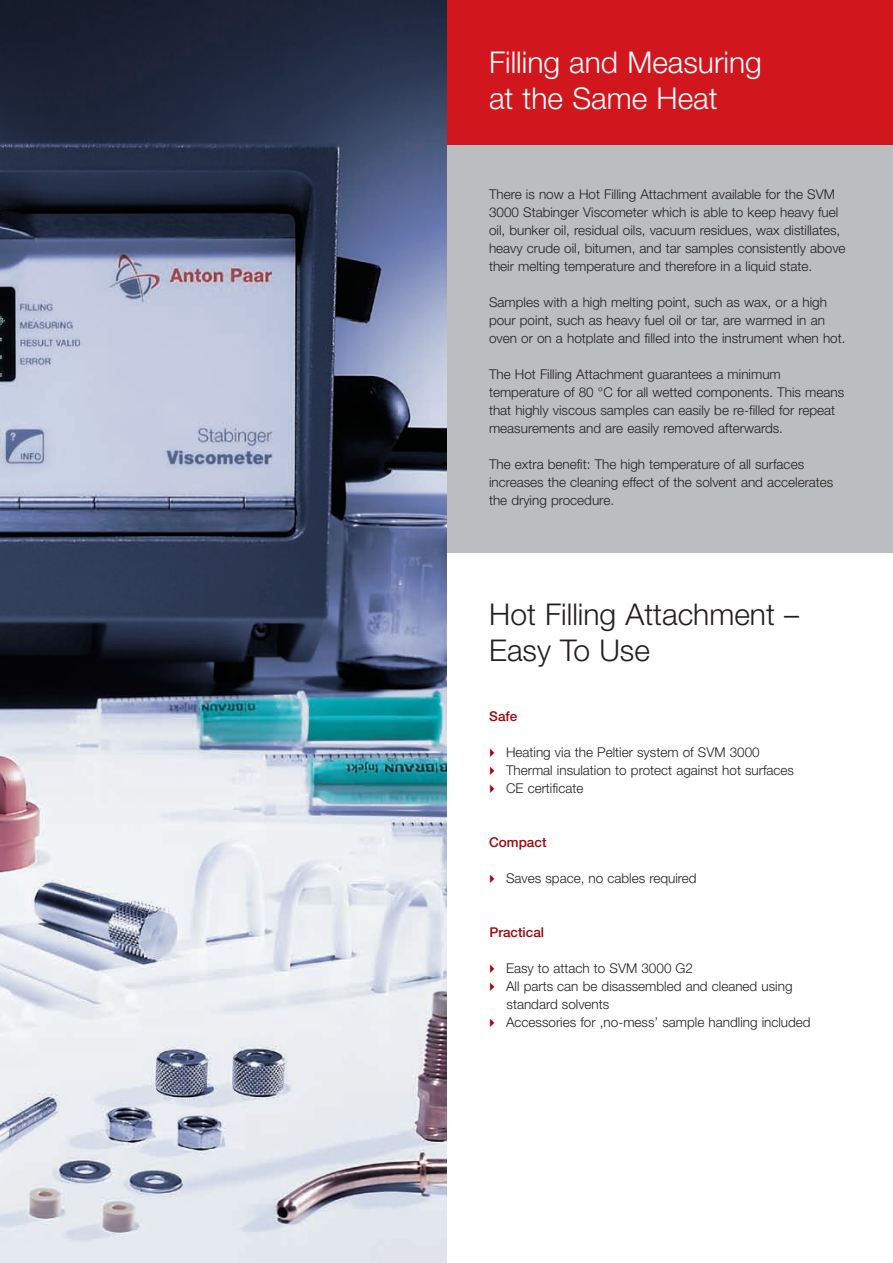
<style>
.page{position:relative;width:893px;height:1263px;background:#fff}
.page>*{position:absolute;margin:0;border:0;box-sizing:border-box;transform-origin:0 0}
.t1{font:300 30px/36px "Helvetica Neue LT";color:#fff}
.t2{font:300 30px/36.2px "Helvetica Neue LT";color:#231f20}
.t3{font:300 13.5px/18px "Helvetica Neue LT";color:#231f20}
.t4{font:500 13.5px "Helvetica Neue LT";color:#9d070d}
.s1{color:#9d070d}
</style>
<div class="page">
<div style="left:403px;top:111px;width:490px;height:442px;background:#bcbdc0"></div>
<div style="left:0;top:0;width:893px;height:145px;background:#d2161e"></div>
<img style="left:0;top:0;width:446px;height:1263px">
<h1 class="t1" style="left:489px;top:44px;width:274px">Filling and Measuring at the Same Heat</h1>
<p class="t3" style="left:489px;top:185px;width:358px">There is now a Hot Filling Attachment available for the SVM 3000 Stabinger Viscometer which is able to keep heavy fuel oil, bunker oil, residual oils, vacuum residues, wax distillates, heavy crude oil, bitumen, and tar samples consistently above their melting temperature and therefore in a liquid state.</p>
<p class="t3" style="left:489px;top:293px;width:358px">Samples with a high melting point, such as wax, or a high pour point, such as heavy fuel oil or tar, are warmed in an oven or on a hotplate and filled into the instrument when hot.</p>
<p class="t3" style="left:489px;top:365px;width:357px">The Hot Filling Attachment guarantees a minimum temperature of 80 °C for all wetted components. This means that highly viscous samples can easily be re-filled for repeat measurements and are easily removed afterwards.</p>
<p class="t3" style="left:489px;top:455px;width:346px">The extra benefit: The high temperature of all surfaces increases the cleaning effect of the solvent and accelerates the drying procedure.</p>
<h1 class="t2" style="left:489px;top:596px;width:311px">Hot Filling Attachment –<br>Easy To Use</h1>
<p class="t4" style="left:489px;top:708px;width:30px">Safe</p>
<p class="t3" style="left:485px;top:743px;width:276px"><span class="s1">✔</span> Heating via the Peltier system of SVM 3000</p>
<p class="t3" style="left:485px;top:761px;width:310px"><span class="s1">✔</span> Thermal insulation to protect against hot surfaces</p>
<p class="t3" style="left:485px;top:779px;width:100px"><span class="s1">✔</span> CE certificate</p>
<p class="t4" style="left:489px;top:834px;width:59px">Compact</p>
<p class="t3" style="left:485px;top:869px;width:213px"><span class="s1">✔</span> Saves space, no cables required</p>
<p class="t4" style="left:489px;top:924px;width:56px">Practical</p>
<p class="t3" style="left:485px;top:959px;width:209px"><span class="s1">✔</span> Easy to attach to SVM 3000 G2</p>
<p class="t3" style="left:506px;top:977px;width:287px;text-indent:-21px"><span class="s1">✔</span> All parts can be disassembled and cleaned using standard solvents</p>
<p class="t3" style="left:485px;top:1013px;width:327px"><span class="s1">✔</span> Accessories for ‚no-mess’ sample handling included</p>
</div>
